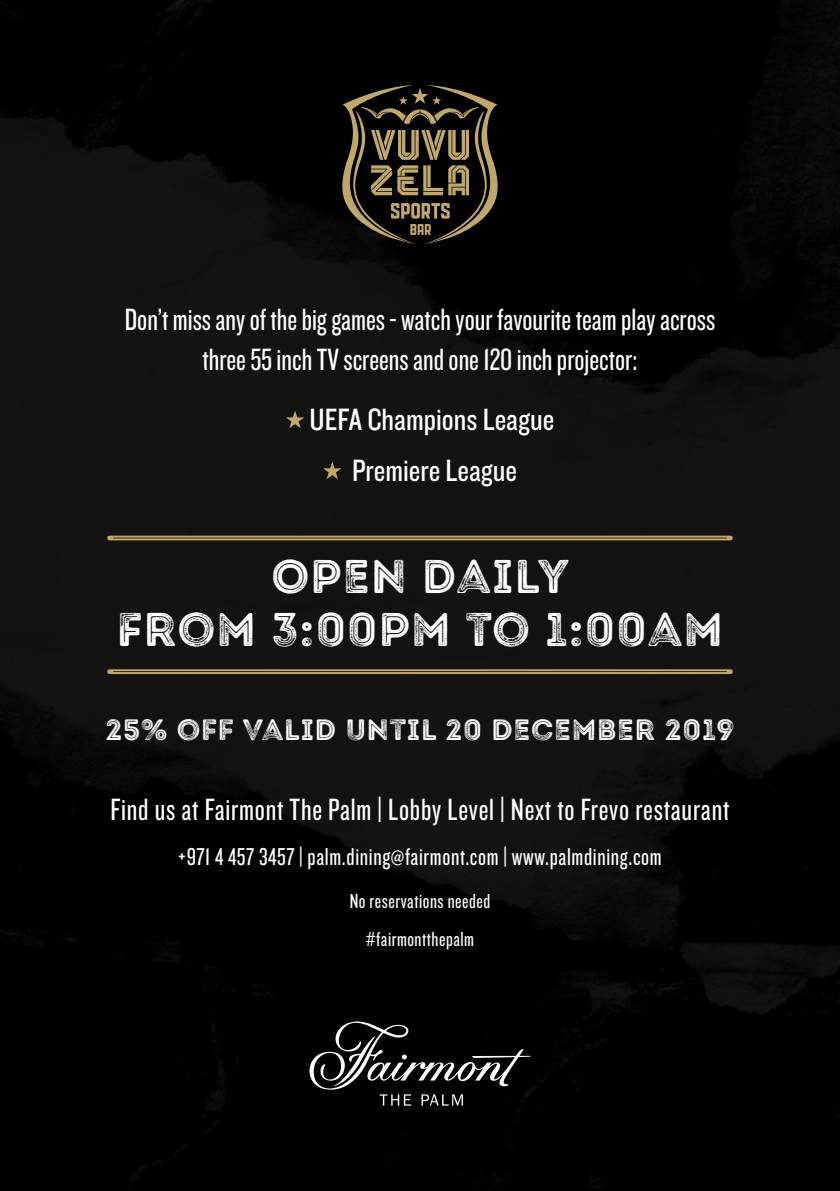
<style>
.page{position:relative;width:840px;height:1191px;background:#fff}
.page>*{position:absolute;margin:0;border:0;box-sizing:border-box;transform-origin:0 0}
.t1{font:47.2px/52.6px "Intro Rust G Base 2 Line";letter-spacing:.025em;color:#fff;text-align:center}
.t2{font:32px/40px "Knockout HTF28 Junior Featherwt";color:#fff;text-align:center}
.t3{font:32px "Knockout HTF28 Junior Featherwt";letter-spacing:.025em;color:#fff}
.t4{font:32px/51px "Knockout 29 Junior Ltweight";color:#fff;text-align:center}
.t5{font:29.4px "Intro Rust G Base 2 Line";letter-spacing:.025em;color:#fff}
.t6{font:25.4px "Knockout HTF28 Junior Featherwt";letter-spacing:.025em;color:#fff}
.t7{font:21.2px/38.2px "Knockout HTF28 Junior Featherwt";letter-spacing:.025em;color:#fff;text-align:center}
</style>
<div class="page">
<div style="left:0;top:0;width:839px;height:1191px;background:#090908"></div>
<svg style="left:342px;top:85px;width:156px;height:159px"></svg>
<svg style="left:107px;top:669px;width:625px;height:5px;background:#9a8656"></svg>
<svg style="left:107px;top:535px;width:625px;height:5px;background:#8d7b4f"></svg>
<svg style="left:286px;top:411px;width:18px;height:17px"></svg>
<svg style="left:323px;top:462px;width:18px;height:17px"></svg>
<svg style="left:309px;top:1021px;width:221px;height:84px"></svg>
<p class="t2" style="left:125px;top:300px;width:592px">Don’t miss any of the big games - watch your favourite team play across three 55 inch TV screens and one 120 inch projector:</p>
<p class="t4" style="left:309px;top:392px;width:246px">UEFA Champions League<br>Premiere League</p>
<h1 class="t1" style="left:117px;top:551px;width:607px">OPEN DAILY<br>FROM 3:00PM TO 1:00AM</h1>
<p class="t5" style="left:105px;top:711px;width:630px">25% OFF VALID UNTIL 20 DECEMBER 2019</p>
<p class="t3" style="left:110px;top:793px;width:620px">Find us at Fairmont The Palm | Lobby Level | Next to Frevo restaurant</p>
<p class="t6" style="left:178px;top:844px;width:484px">+971 4 457 3457 | palm.dining@fairmont.com | www.palmdining.com</p>
<p class="t7" style="left:349px;top:882px;width:142px">No reservations needed #fairmontthepalm</p>
</div>
